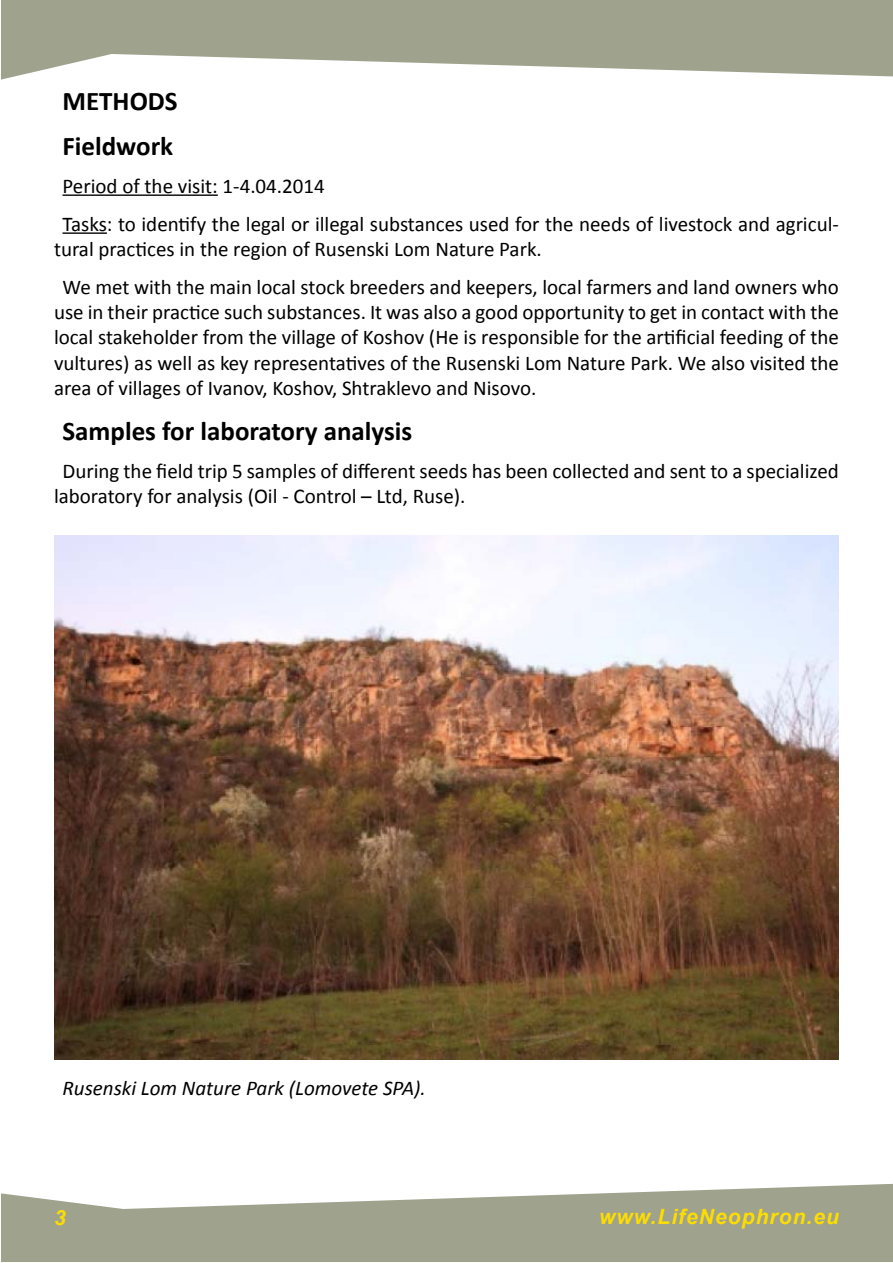
<style>
.page{position:relative;width:893px;height:1263px;background:#fff}
.page>*{position:absolute;margin:0;border:0;box-sizing:border-box;transform-origin:0 0}
.t1{font:700 27px/45.2px "Calibri";color:#000}
.t2{font:21px/25.2px "Calibri";color:#000}
.t3{font:italic 21px "Calibri";color:#000}
.t4{font:italic 700 21px "Arial";letter-spacing:.05em;color:#fddd00}
</style>
<div class="page">
<div style="left:1px;top:1px;width:891px;height:1261px;background:#9fa28d"></div>
<div style="left:1px;top:54px;width:892px;height:1155px;background:#fff"></div>
<hr style="left:63px;top:194px;width:155px;height:2px;background:#000">
<hr style="left:63px;top:232px;width:44px;height:2px;background:#000">
<img style="left:54px;top:536px;width:785px;height:524px">
<p class="t1" style="left:63px;top:78px;width:117px">METHODS<br>Fieldwork</p>
<p class="t2" style="left:63px;top:167px;width:778px;line-height:38px">Period of the visit: 1-4.04.2014<br>Tasks: to identify the legal or illegal substances used for the needs of livestock and agricul-</p>
<p class="t2" style="left:63px;top:230px;width:778px;line-height:38px;text-indent:-9px">tural practices in the region of Rusenski Lom Nature Park.<br>We met with the main local stock breeders and keepers, local farmers and land owners who</p>
<p class="t2" style="left:54px;top:300px;width:786px;text-align:justify">use in their practice such substances. It was also a good opportunity to get in contact with the local stakeholder from the village of Koshov (He is responsible for the artificial feeding of the vultures) as well as key representatives of the Rusenski Lom Nature Park. We also visited the area of villages of Ivanov, Koshov, Shtraklevo and Nisovo.</p>
<p class="t1" style="left:63px;top:408px;width:351px">Samples for laboratory analysis</p>
<p class="t2" style="left:54px;top:458px;width:786px;text-indent:9px">During the field trip 5 samples of different seeds has been collected and sent to a specialized laboratory for analysis (Oil - Control – Ltd, Ruse).</p>
<p class="t3" style="left:63px;top:1074px;width:365px">Rusenski Lom Nature Park (Lomovete SPA).</p>
<p class="t4" style="left:54px;top:1203px;width:13px">3</p>
<p class="t4" style="left:599px;top:1203px;width:241px">www.LifeNeophron.eu</p>
</div>
